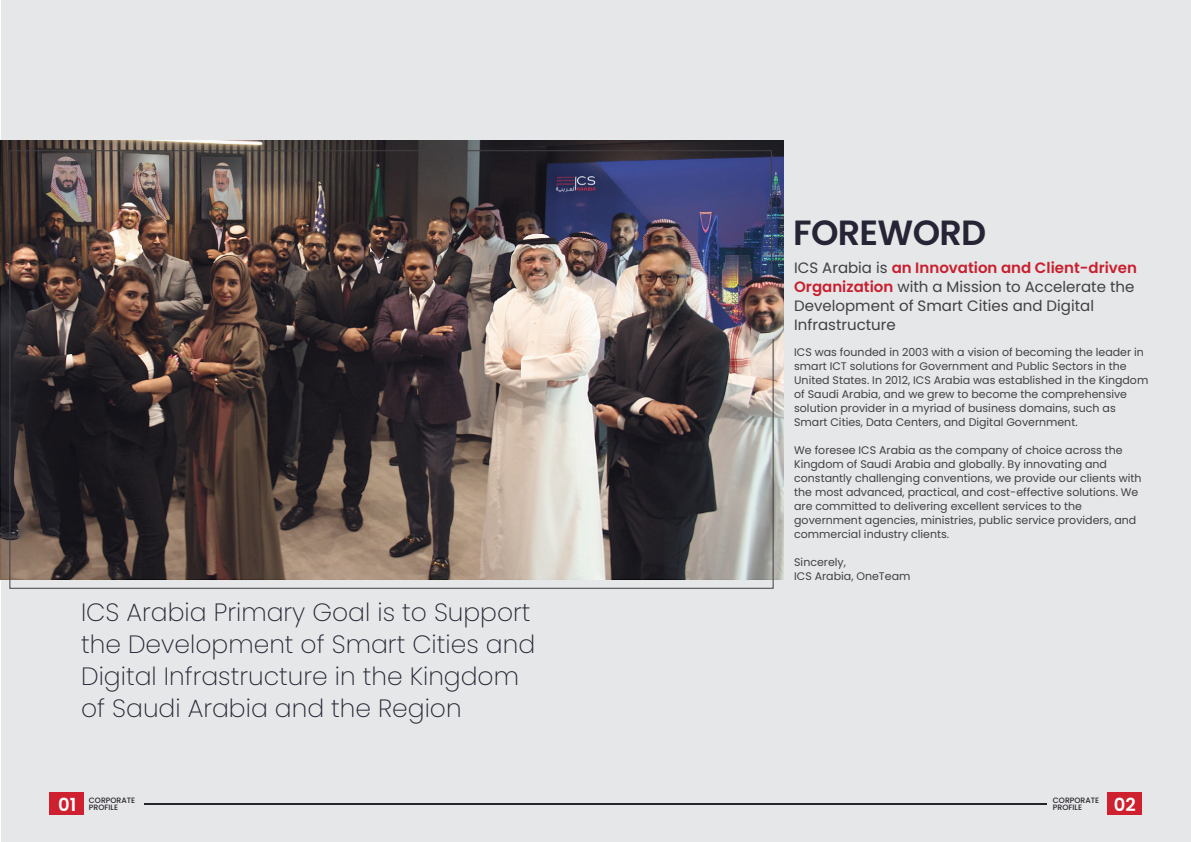
<style>
.page{position:relative;width:1191px;height:842px;background:#fff}
.page>*{position:absolute;margin:0;border:0;box-sizing:border-box;transform-origin:0 0}
.t1{font:600 35px "Poppins";letter-spacing:-.02em;color:#272436}
.t2{font:200 25px/32px "Poppins";color:#272436}
.t3{font:600 18px "Poppins";color:#fff}
.t4{font:15px/19px "Poppins";color:#414042}
.t5{font:11px/14px "Poppins";color:#414042}
.t6{font:500 7.7px/6.5px "Poppins";color:#27242b}
.s1{font-weight:600;color:#c8202f}
</style>
<div class="page">
<div style="left:1px;top:0;width:1189px;height:842px;background:#e6e7e8"></div>
<div style="left:49px;top:792px;width:35px;height:22px;background:#ce202f"></div>
<hr style="left:144px;top:803px;width:451px;height:2px;background:#27242b">
<div style="left:1107px;top:792px;width:34px;height:22px;background:#ce202f"></div>
<hr style="left:595px;top:803px;width:452px;height:2px;background:#27242b">
<img style="left:1px;top:141px;width:782px;height:438px">
<img style="left:9px;top:150px;width:765px;height:439px">
<h2 class="t2" style="left:81px;top:597px;width:455px">ICS Arabia Primary Goal is to Support the Development of Smart Cities and Digital Infrastructure in the Kingdom of Saudi Arabia and the Region</h2>
<h1 class="t1" style="left:793px;top:212px;width:195px">FOREWORD</h1>
<h3 class="t4" style="left:794px;top:259px;width:344px">ICS Arabia is <span class="s1">an Innovation and Client-driven Organization</span> with a Mission to Accelerate the Development of Smart Cities and Digital Infrastructure</h3>
<p class="t5" style="left:794px;top:345px;width:356px">ICS was founded in 2003 with a vision of becoming the leader in smart ICT solutions for Government and Public Sectors in the United States. In 2012, ICS Arabia was established in the Kingdom of Saudi Arabia, and we grew to become the comprehensive solution provider in a myriad of business domains, such as Smart Cities, Data Centers, and Digital Government.</p>
<p class="t5" style="left:794px;top:443px;width:349px">We foresee ICS Arabia as the company of choice across the Kingdom of Saudi Arabia and globally. By innovating and constantly challenging conventions, we provide our clients with the most advanced, practical, and cost-effective solutions. We are committed to delivering excellent services to the government agencies, ministries, public service providers, and commercial industry clients.</p>
<p class="t5" style="left:794px;top:555px;width:118px">Sincerely,<br>ICS Arabia, OneTeam</p>
<h3 class="t3" style="left:58px;top:794px;width:20px">01</h3>
<p class="t6" style="left:89px;top:804px;width:31px">PROFILE</p>
<p class="t6" style="left:1053px;top:797px;width:48px">CORPORATE<br>PROFILE</p>
<h3 class="t3" style="left:1113px;top:794px;width:23px">02</h3>
<p class="t6" style="left:89px;top:797px;width:48px">CORPORATE</p>
</div>
